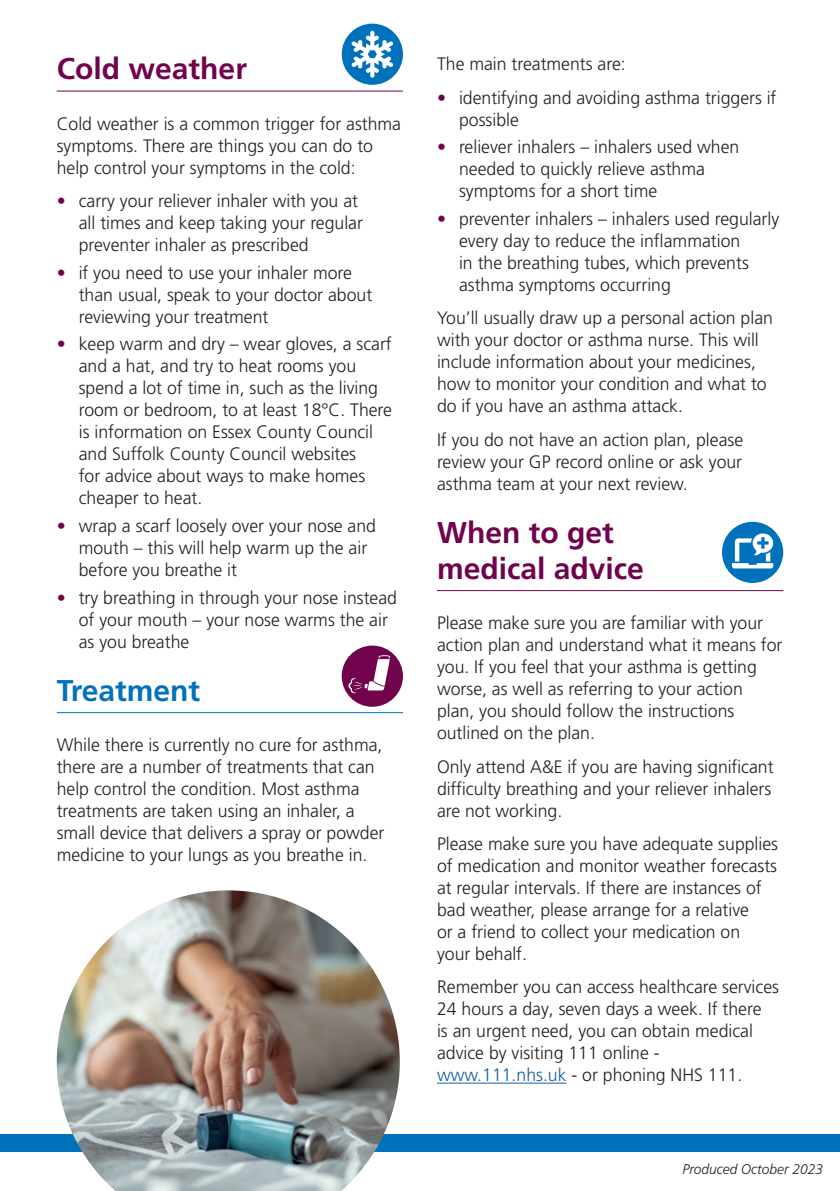
<style>
.page{position:relative;width:840px;height:1191px;background:#fff}
.page>*{position:absolute;margin:0;border:0;box-sizing:border-box;transform-origin:0 0}
.t1{font:700 30px/36px "Frutiger LT Pro";color:#70034b}
.t2{font:700 30px "Frutiger LT Pro";color:#0072bc}
.t3{font:300 18px/22px "Frutiger LT Pro";color:#231f20}
.t4{font:italic 300 14px "Frutiger LT Pro";color:#231f20}
.s1{color:#70034b}
.s2{color:#175d9e}
</style>
<div class="page">
<hr style="left:57px;top:91px;width:346px;height:1px;background:#70034b">
<hr style="left:57px;top:712px;width:346px;height:1px;background:#0072bc">
<hr style="left:437px;top:590px;width:345px;height:1px;background:#70034b">
<hr style="left:437px;top:1082px;width:129px;height:1px;background:#175d9e">
<div style="left:721px;top:522px;width:61px;height:61px;background:#0072bc;border-radius:50%"></div>
<div style="left:0;top:1134px;width:839px;height:17px;background:#0072bc"></div>
<img style="left:57px;top:890px;width:342px;height:301px">
<svg style="left:732px;top:533px;width:40px;height:35px"></svg>
<div style="left:341px;top:24px;width:62px;height:61px;background:#0072bc;border-radius:50%"></div>
<div style="left:341px;top:645px;width:62px;height:62px;background:#70034b;border-radius:50%"></div>
<svg style="left:348px;top:655px;width:42px;height:38px"></svg>
<svg style="left:351px;top:31px;width:42px;height:47px"></svg>
<h1 class="t1" style="left:57px;top:51px;width:192px">Cold weather</h1>
<p class="t3" style="left:57px;top:112px;width:346px">Cold weather is a common trigger for asthma symptoms. There are things you can do to help control your symptoms in the cold:</p>
<p class="t3" style="left:79px;top:190px;width:285px;text-indent:-22px"><span class="s1">•</span> carry your reliever inhaler with you at all times and keep taking your regular preventer inhaler as prescribed</p>
<p class="t3" style="left:79px;top:261px;width:295px;text-indent:-22px"><span class="s1">•</span> if you need to use your inhaler more than usual, speak to your doctor about reviewing your treatment</p>
<p class="t3" style="left:79px;top:333px;width:314px;text-indent:-22px"><span class="s1">•</span> keep warm and dry – wear gloves, a scarf and a hat, and try to heat rooms you spend a lot of time in, such as the living room or bedroom, to at least 18°C. There is information on Essex County Council and Suffolk County Council websites<br>for advice about ways to make homes cheaper to heat.</p>
<p class="t3" style="left:79px;top:515px;width:298px;text-indent:-22px"><span class="s1">•</span> wrap a scarf loosely over your nose and mouth – this will help warm up the air before you breathe it</p>
<p class="t3" style="left:79px;top:586px;width:319px;text-indent:-22px"><span class="s1">•</span> try breathing in through your nose instead of your mouth – your nose warms the air as you breathe</p>
<h1 class="t2" style="left:57px;top:672px;width:145px">Treatment</h1>
<p class="t3" style="left:57px;top:734px;width:329px">While there is currently no cure for asthma, there are a number of treatments that can help control the condition. Most asthma treatments are taken using an inhaler, a small device that delivers a spray or powder medicine to your lungs as you breathe in.</p>
<p class="t3" style="left:437px;top:53px;width:190px">The main treatments are:</p>
<p class="t3" style="left:459px;top:86px;width:318px;text-indent:-22px"><span class="s1">•</span> identifying and avoiding asthma triggers if possible</p>
<p class="t3" style="left:459px;top:136px;width:281px;text-indent:-22px"><span class="s1">•</span> reliever inhalers – inhalers used when needed to quickly relieve asthma symptoms for a short time</p>
<p class="t3" style="left:459px;top:208px;width:321px;text-indent:-22px"><span class="s1">•</span> preventer inhalers – inhalers used regularly every day to reduce the inflammation<br>in the breathing tubes, which prevents asthma symptoms occurring</p>
<p class="t3" style="left:437px;top:307px;width:337px">You’ll usually draw up a personal action plan with your doctor or asthma nurse. This will include information about your medicines, how to monitor your condition and what to do if you have an asthma attack.</p>
<p class="t3" style="left:437px;top:428px;width:307px;text-align:justify">If you do not have an action plan, please review your GP record online or ask your asthma team at your next review.</p>
<h1 class="t1" style="left:437px;top:514px;width:208px">When to get medical advice</h1>
<p class="t3" style="left:437px;top:612px;width:347px">Please make sure you are familiar with your action plan and understand what it means for you. If you feel that your asthma is getting worse, as well as referring to your action plan, you should follow the instructions outlined on the plan.</p>
<p class="t3" style="left:437px;top:755px;width:338px">Only attend A&amp;E if you are having significant difficulty breathing and your reliever inhalers are not working.</p>
<p class="t3" style="left:437px;top:832px;width:342px">Please make sure you have adequate supplies of medication and monitor weather forecasts at regular intervals. If there are instances of bad weather, please arrange for a relative<br>or a friend to collect your medication on<br>your behalf.</p>
<p class="t3" style="left:437px;top:976px;width:343px">Remember you can access healthcare services 24 hours a day, seven days a week. If there<br>is an urgent need, you can obtain medical advice by visiting 111 online - <span class="s2">www.111.nhs.uk</span> - or phoning NHS 111.</p>
<p class="t4" style="left:682px;top:1160px;width:142px">Produced October 2023</p>
</div>
